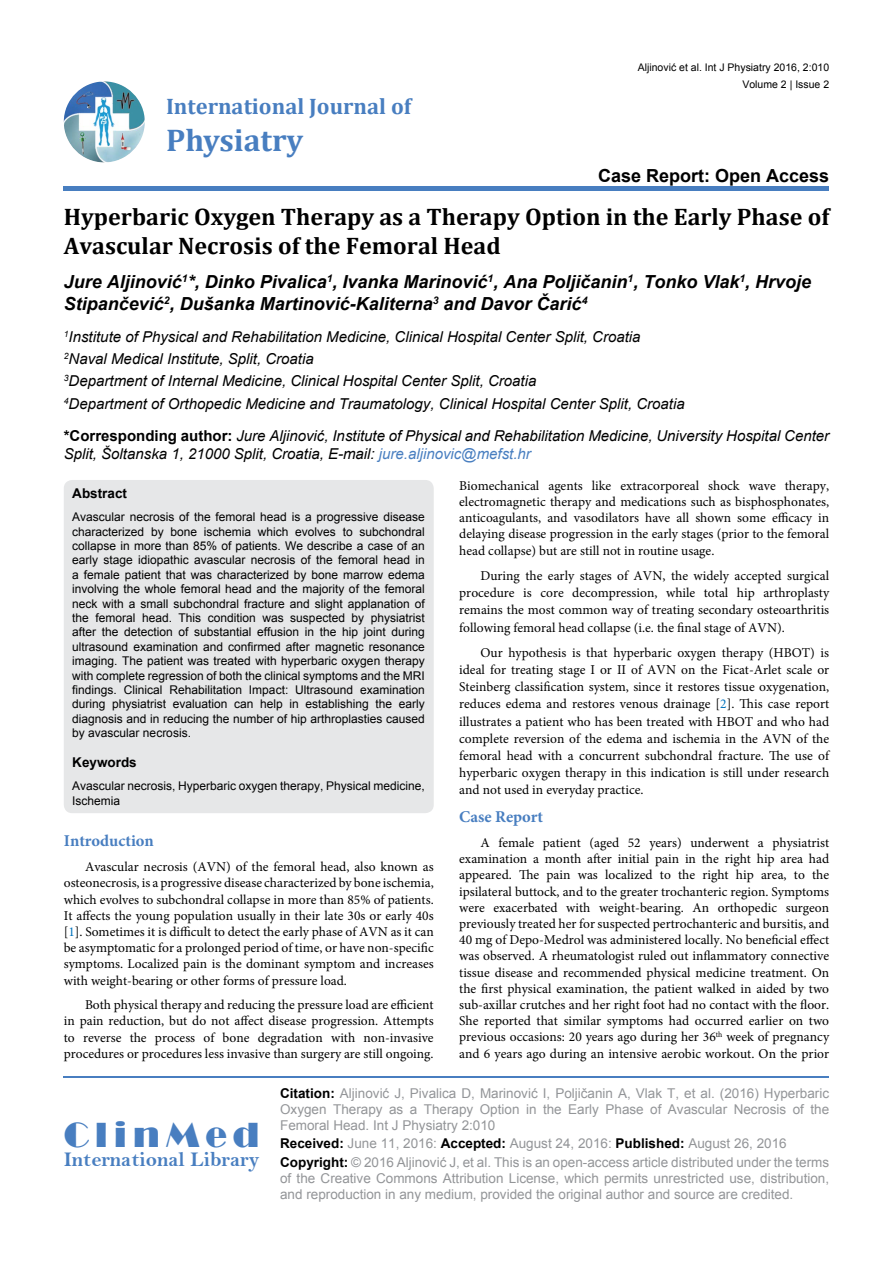
<style>
.page{position:relative;width:893px;height:1263px;background:#fff}
.page>*{position:absolute;margin:0;border:0;box-sizing:border-box;transform-origin:0 0}
.t1{font:36px "Broadway";letter-spacing:.16em;color:#487ec0}
.t2{font:700 31.5px "Cambria";color:#487ec0}
.t3{font:700 24px/28.8px "Cambria";color:#000}
.t4{font:700 22.5px "Cambria";color:#487ec0}
.t5{font:21px "Bell MT Bold";color:#487ec0}
.t6{font:italic 700 18px/21.6px "Arial";color:#000}
.t7{font:700 18px "Arial";color:#000}
.t8{font:700 16.5px "Minion Pro";color:#487ec0}
.t9{font:italic 15px/22.2px "Arial";color:#000}
.t10{font:13.5px/16.2px "Minion Pro";color:#000;text-align:justify}
.t11{font:13.5px/16.2px "Arial";color:#939598}
.t12{font:700 13.5px "Arial";color:#000}
.t13{font:12px/14.4px "Arial";color:#000;text-align:justify}
.t14{font:10.5px/16.2px "Arial";color:#000;text-align:right}
.s1{font-weight:700;font-style:normal}
.s2{color:#487ec0}
.s3{color:#0072bc}
.s4{font-weight:700;color:#000}
</style>
<div class="page">
<img style="left:64px;top:81px;width:81px;height:81px;border-radius:41px">
<div style="left:64px;top:186px;width:765px;height:5px;background:#487ec0"></div>
<hr style="left:64px;top:1076px;width:765px;height:2px;background:#487ec0">
<div style="left:64px;top:480px;width:370px;height:333px;background:#e6e7e8;border-radius:9px"></div>
<h3 class="t4" style="left:166px;top:90px;width:247px">International Journal of</h3>
<h2 class="t2" style="left:166px;top:118px;width:139px">Physiatry</h2>
<p class="t14" style="left:638px;top:60px;width:193px">Aljinović et al. Int J Physiatry 2016, 2:010<br>Volume 2 | Issue 2</p>
<h3 class="t7" style="left:598px;top:163px;width:233px">Case Report: Open Access</h3>
<h3 class="t3" style="left:64px;top:201px;width:767px">Hyperbaric Oxygen Therapy as a Therapy Option in the Early Phase of<br>Avascular Necrosis of the Femoral Head</h3>
<h3 class="t6" style="left:64px;top:271px;width:749px">Jure Aljinović<sup>1</sup>*, Dinko Pivalica<sup>1</sup>, Ivanka Marinović<sup>1</sup>, Ana Poljičanin<sup>1</sup>, Tonko Vlak<sup>1</sup>, Hrvoje<br>Stipančević<sup>2</sup>, Dušanka Martinović-Kaliterna<sup>3</sup> and Davor Čarić<sup>4</sup></h3>
<p class="t9" style="left:64px;top:326px;width:622px"><sup>1</sup>Institute of Physical and Rehabilitation Medicine, Clinical Hospital Center Split, Croatia <sup>2</sup>Naval Medical Institute, Split, Croatia<br><sup>3</sup>Department of Internal Medicine, Clinical Hospital Center Split, Croatia<br><sup>4</sup>Department of Orthopedic Medicine and Traumatology, Clinical Hospital Center Split, Croatia</p>
<p class="t9" style="left:64px;top:427px;width:767px;line-height:18px"><span class="s1">*Corresponding author:</span> Jure Aljinović, Institute of Physical and Rehabilitation Medicine, University Hospital Center<br>Split, Šoltanska 1, 21000 Split, Croatia, E-mail: <span class="s2">jure.aljinovic@mefst.hr</span></p>
<p class="t12" style="left:72px;top:484px;width:56px">Abstract</p>
<p class="t13" style="left:72px;top:510px;width:354px">Avascular necrosis of the femoral head is a progressive disease characterized by bone ischemia which evolves to subchondral collapse in more than 85% of patients. We describe a case of an early stage idiopathic avascular necrosis of the femoral head in a female patient that was characterized by bone marrow edema involving the whole femoral head and the majority of the femoral neck with a small subchondral fracture and slight applanation of the femoral head. This condition was suspected by physiatrist after the detection of substantial effusion in the hip joint during ultrasound examination and confirmed after magnetic resonance imaging. The patient was treated with hyperbaric oxygen therapy with complete regression of both the clinical symptoms and the MRI findings. Clinical Rehabilitation Impact: Ultrasound examination during physiatrist evaluation can help in establishing the early diagnosis and in reducing the number of hip arthroplasties caused by avascular necrosis.</p>
<p class="t12" style="left:72px;top:753px;width:66px">Keywords</p>
<p class="t13" style="left:72px;top:779px;width:354px">Avascular necrosis, Hyperbaric oxygen therapy, Physical medicine,<br>Ischemia</p>
<p class="t10" style="left:459px;top:477px;width:371px">Biomechanical agents like extracorporeal shock wave therapy, electromagnetic therapy and medications such as bisphosphonates, anticoagulants, and vasodilators have all shown some efficacy in delaying disease progression in the early stages (prior to the femoral head collapse) but are still not in routine usage.</p>
<p class="t10" style="left:459px;top:567px;width:371px;line-height:17.1px;text-indent:21px">During the early stages of AVN, the widely accepted surgical procedure is core decompression, while total hip arthroplasty remains the most common way of treating secondary osteoarthritis following femoral head collapse (i.e. the final stage of AVN).</p>
<p class="t10" style="left:459px;top:644px;width:371px;line-height:17.1px;text-indent:21px">Our hypothesis is that hyperbaric oxygen therapy (HBOT) is ideal for treating stage I or II of AVN on the Ficat-Arlet scale or Steinberg classification system, since it restores tissue oxygenation, reduces edema and restores venous drainage [<span class="s3">2</span>]. This case report illustrates a patient who has been treated with HBOT and who had complete reversion of the edema and ischemia in the AVN of the femoral head with a concurrent subchondral fracture. The use of hyperbaric oxygen therapy in this indication is still under research and not used in everyday practice.</p>
<p class="t8" style="left:459px;top:805px;width:85px">Case Report</p>
<p class="t10" style="left:459px;top:835px;width:371px;text-indent:21px">A female patient (aged 52 years) underwent a physiatrist examination a month after initial pain in the right hip area had appeared. The pain was localized to the right hip area, to the ipsilateral buttock, and to the greater trochanteric region. Symptoms were exacerbated with weight-bearing. An orthopedic surgeon previously treated her for suspected pertrochanteric and bursitis, and 40 mg of Depo-Medrol was administered locally. No beneficial effect was observed. A rheumatologist ruled out inflammatory connective tissue disease and recommended physical medicine treatment. On the first physical examination, the patient walked in aided by two sub-axillar crutches and her right foot had no contact with the floor.<br>She reported that similar symptoms had occurred earlier on two previous occasions: 20 years ago during her 36<sup>th</sup> week of pregnancy and 6 years ago during an intensive aerobic workout. On the prior</p>
<p class="t8" style="left:64px;top:829px;width:92px">Introduction</p>
<p class="t10" style="left:64px;top:859px;width:371px;text-indent:21px">Avascular necrosis (AVN) of the femoral head, also known as osteonecrosis, is a progressive disease characterized by bone ischemia, which evolves to subchondral collapse in more than 85% of patients.<br>It affects the young population usually in their late 30s or early 40s [<span class="s3">1</span>]. Sometimes it is difficult to detect the early phase of AVN as it can be asymptomatic for a prolonged period of time, or have non-specific symptoms. Localized pain is the dominant symptom and increases with weight-bearing or other forms of pressure load.</p>
<p class="t10" style="left:64px;top:997px;width:371px;text-indent:21px">Both physical therapy and reducing the pressure load are efficient in pain reduction, but do not affect disease progression. Attempts to reverse the process of bone degradation with non-invasive procedures or procedures less invasive than surgery are still ongoing.</p>
<h1 class="t1" style="left:64px;top:1113px;width:197px">ClinMed</h1>
<h3 class="t5" style="left:64px;top:1147px;width:197px">International Library</h3>
<p class="t11" style="left:280px;top:1085px;width:551px;text-align:justify"><span class="s4">Citation:</span> Aljinović J, Pivalica D, Marinović I, Poljičanin A, Vlak T, et al. (2016) Hyperbaric Oxygen Therapy as a Therapy Option in the Early Phase of Avascular Necrosis of the Femoral Head. Int J Physiatry 2:010</p>
<p class="t11" style="left:280px;top:1134px;width:551px;line-height:18.3px"><span class="s4">Received:</span> June 11, 2016: <span class="s4">Accepted:</span> August 24, 2016: <span class="s4">Published:</span> August 26, 2016<br><span class="s4">Copyright:</span> © 2016 Aljinović J, et al. This is an open-access article distributed under the terms</p>
<p class="t11" style="left:280px;top:1170px;width:551px">of the Creative Commons Attribution License, which permits unrestricted use, distribution, and reproduction in any medium, provided the original author and source are credited.</p>
</div>
